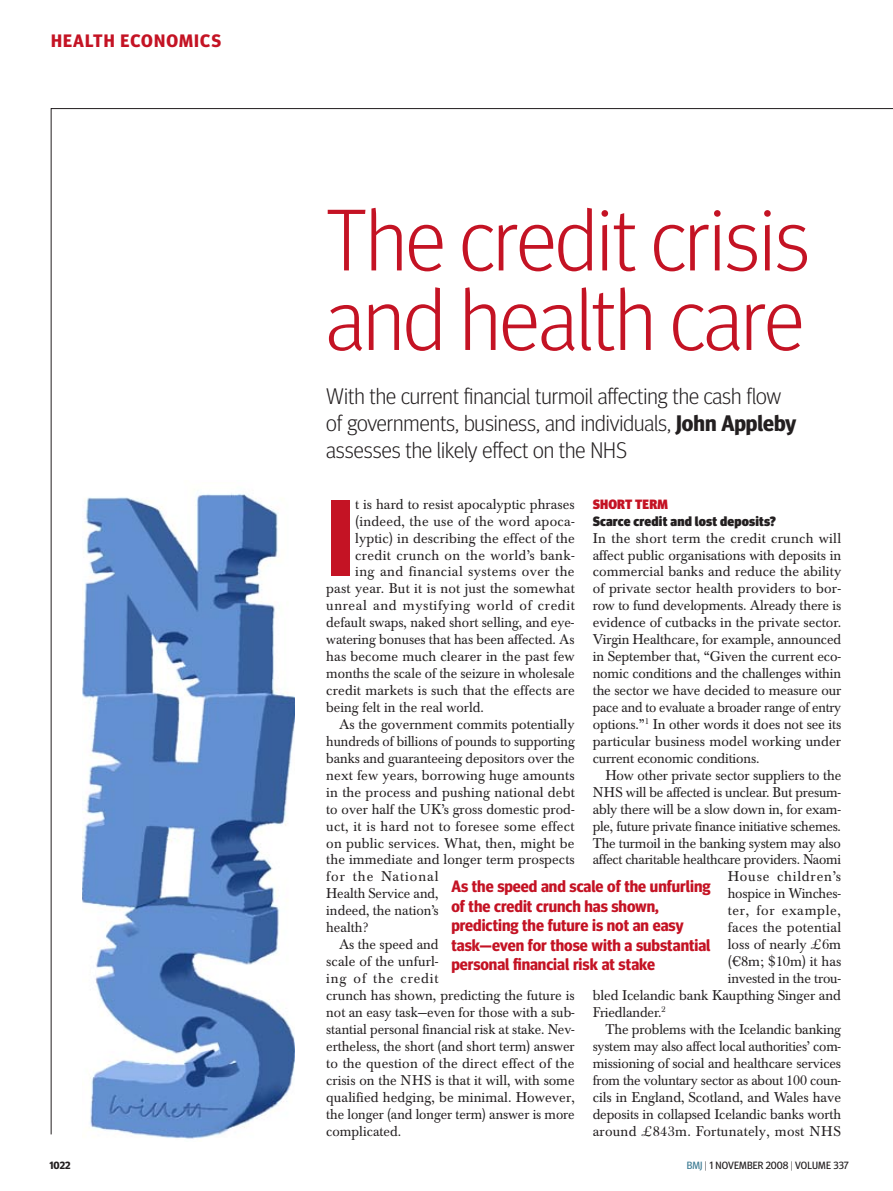
<style>
.page{position:relative;width:893px;height:1191px;background:#fff}
.page>*{position:absolute;margin:0;border:0;box-sizing:border-box;transform-origin:0 0}
.body_drop_cap_bold{font:700 108.9px "Meta Headline OT";color:#c41324}
.feature_head{font:300 87px "Meta Headline OT";color:#c41324}
.intro_15{font:300 22.5px/27px "Meta Headline OT";color:#231f20}
.t1{font:700 18px "Meta Headline OT";letter-spacing:.06em;color:#c41324}
.quote{font:700 16.5px/19.5px "Meta Headline OT";color:#c41324}
.body_3_col_indent{font:13.95px/17px "Baskerville BE";color:#231f20}
.body_3_col{font:13.95px/17px "Baskerville BE";letter-spacing:-.01em;color:#231f20;text-align:justify}
.body_drop_cap_bold-2{font:13.95px "Baskerville BE";letter-spacing:.01em;color:#231f20}
.body_3_col_indent-2{font:13.95px "Baskerville BE";color:#231f20;scale:.96 1}
.body_drop_cap_bold-3{font:13.95px "Baskerville BE";letter-spacing:.04em;color:#231f20}
.body_drop_cap_bold-4{font:13.95px "Baskerville BE";letter-spacing:.03em;color:#231f20}
.body_3_col_indent-3{font:13.95px "Baskerville BE";letter-spacing:.06em;color:#231f20}
.body_3_col_indent-4{font:13.95px "Baskerville BE";letter-spacing:.05em;color:#231f20}
.crosshead{font:900 13.5px/17px "Meta Headline OT";letter-spacing:.015em;color:#231f20}
.t2{font:10.5px "Meta Headline OT";letter-spacing:.01em;color:#231f20}
.t3{font:700 10.5px "Meta Headline OT";color:#231f20}
.s1{font-weight:700}
.s2{color:#c41324}
.s3{color:#3c7b93}
.s4{font-weight:300}
</style>
<div class="page">
<img style="left:82px;top:493px;width:212px;height:646px">
<p class="t1" style="left:51px;top:30px;width:171px">Health Economics</p>
<p class="feature_head" style="left:326px;top:188px;width:485px">The credit crisis</p>
<p class="feature_head" style="left:326px;top:267px;width:479px">and health care</p>
<p class="intro_15" style="left:326px;top:382px;width:472px">With the current financial turmoil affecting the cash flow of governments, business, and individuals, <span class="s1">John Appleby </span>assesses the likely effect on the NHS</p>
<p class="body_drop_cap_bold" style="left:326px;top:473px;width:20px">I</p>
<p class="body_drop_cap_bold-2" style="left:355px;top:496px;width:221px">t is hard to resist apocalyptic phrases</p>
<p class="crosshead" style="left:593px;top:495px;width:185px"><span class="s2">Short term<br></span>scarce credit and lost deposits?</p>
<p class="body_3_col" style="left:593px;top:530px;width:250px">In the short term the credit crunch will affect public organisations with deposits in commercial banks and reduce the ability of private sector health providers to bor&shy;row to fund developments. Already there is evidence of cutbacks in the private sector.<br>Virgin Healthcare, for example, announced in September that, “Given the current eco&shy;nomic conditions and the challenges within the sector we have decided to measure our pace and to evaluate a broader range of entry options.”<sup>1</sup> In other words it does not see its particular business model working under current economic conditions.</p>
<p class="body_3_col_indent" style="left:605px;top:767px;width:237px">How other private sector suppliers to the</p>
<p class="body_3_col_indent" style="left:593px;top:784px;width:250px">NHS will be affected is unclear. But presum-</p>
<p class="body_3_col_indent" style="left:593px;top:800px;width:250px">ably there will be a slow down in, for exam-</p>
<p class="body_3_col_indent" style="left:593px;top:817px;width:250px">ple, future private finance initiative schemes.</p>
<p class="body_3_col_indent" style="left:593px;top:834px;width:250px">The turmoil in the banking system may also</p>
<p class="body_3_col_indent-2" style="left:593px;top:851px;width:260px">affect charitable healthcare providers. Naomi</p>
<p class="body_3_col_indent-3" style="left:728px;top:868px;width:115px">House children’s</p>
<p class="body_3_col_indent" style="left:728px;top:885px;width:115px">hospice in Winches-</p>
<p class="body_3_col_indent-4" style="left:728px;top:902px;width:115px">ter, for example,</p>
<p class="body_3_col_indent" style="left:728px;top:919px;width:115px">faces the potential</p>
<p class="body_3_col_indent" style="left:728px;top:936px;width:115px">loss of nearly £6m</p>
<p class="body_3_col_indent" style="left:728px;top:953px;width:115px">(€8m; $10m) it has</p>
<p class="body_3_col_indent" style="left:728px;top:970px;width:115px">invested in the trou-</p>
<p class="body_3_col_indent" style="left:593px;top:987px;width:250px">bled Icelandic bank Kaupthing Singer and</p>
<p class="body_3_col_indent" style="left:593px;top:1004px;width:74px">Friedlander.<sup>2</sup></p>
<p class="body_3_col_indent" style="left:593px;top:1021px;width:250px;text-align:justify;text-indent:13px">The problems with the Icelandic banking system may also affect local authorities’ com&shy;missioning of social and healthcare services from the voluntary sector as about 100 coun&shy;cils in England, Scotland, and Wales have deposits in collapsed Icelandic banks worth around £843m. Fortunately, most NHS</p>
<p class="body_drop_cap_bold-2" style="left:355px;top:513px;width:221px">(indeed, the use of the word apoca-</p>
<p class="body_drop_cap_bold-2" style="left:355px;top:530px;width:221px">lyptic) in describing the effect of the</p>
<p class="body_drop_cap_bold-2" style="left:355px;top:546px;width:221px">credit crunch on the world’s bank-</p>
<p class="body_drop_cap_bold-4" style="left:355px;top:563px;width:221px">ing and financial systems over the</p>
<p class="body_drop_cap_bold-2" style="left:326px;top:580px;width:250px">past year. But it is not just the somewhat</p>
<p class="body_drop_cap_bold-3" style="left:326px;top:597px;width:250px">unreal and mystifying world of credit</p>
<p class="body_drop_cap_bold-2" style="left:326px;top:614px;width:250px">default swaps, naked short selling, and eye-</p>
<p class="body_drop_cap_bold-2" style="left:326px;top:631px;width:250px">watering bonuses that has been affected. As</p>
<p class="body_drop_cap_bold-2" style="left:326px;top:648px;width:250px">has become much clearer in the past few</p>
<p class="body_drop_cap_bold-2" style="left:326px;top:665px;width:250px">months the scale of the seizure in wholesale</p>
<p class="body_drop_cap_bold-2" style="left:326px;top:682px;width:250px">credit markets is such that the effects are</p>
<p class="body_drop_cap_bold-2" style="left:326px;top:699px;width:159px">being felt in the real world.</p>
<p class="body_3_col_indent" style="left:326px;top:716px;width:250px;text-indent:13px">As the government commits potentially hundreds of billions of pounds to supporting banks and guaranteeing depositors over the next few years, borrowing huge amounts in the process and pushing national debt to over half the UK’s gross domestic prod&shy;uct, it is hard not to foresee some effect on public services. What, then, might be the immediate and longer term prospects for the National<br>Health Service and,<br>indeed, the nation’s<br>health?</p>
<p class="body_3_col_indent" style="left:326px;top:936px;width:250px;text-indent:13px">As the speed and<br>scale of the unfurl-<br>ing of the credit<br>crunch has shown, predicting the future is not an easy task—even for those with a sub&shy;stantial personal financial risk at stake. Nev&shy;ertheless, the short (and short term) answer to the question of the direct effect of the crisis on the NHS is that it will, with some qualified hedging, be minimal. However, the longer (and longer term) answer is more complicated.</p>
<p class="quote" style="left:451px;top:876px;width:261px">As the speed and scale of the unfurling of the credit crunch has shown, predicting the future is not an easy task—even for those with a substantial personal financial risk at stake</p>
<p class="t3" style="left:49px;top:1159px;width:23px">1022</p>
<p class="t2" style="left:687px;top:1159px;width:164px"><span class="s3">BMJ</span> <span class="s4">|</span> 1 NOVEMBER 2008 <span class="s4">|</span> VOLUME 337</p>
</div>
